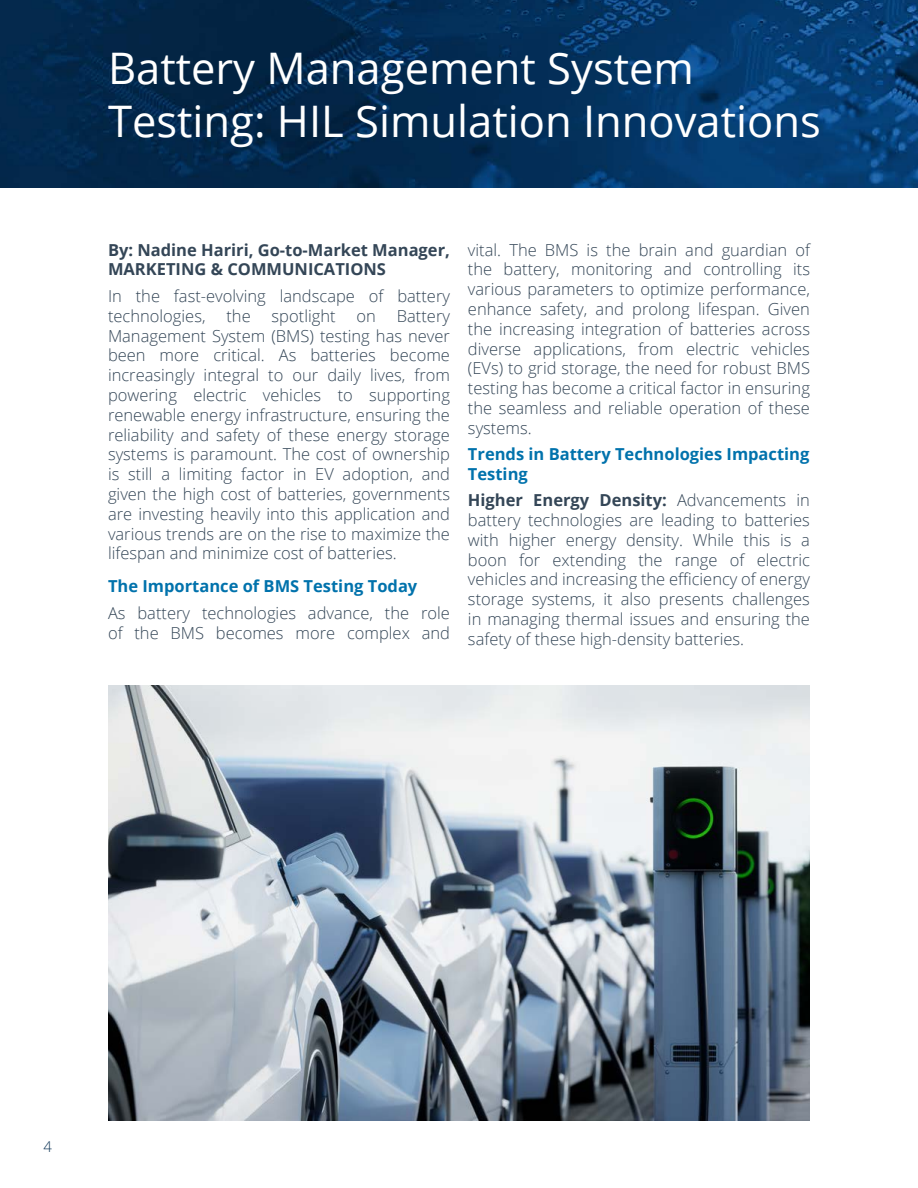
<style>
.page{position:relative;width:918px;height:1188px;background:#fff}
.page>*{position:absolute;margin:0;border:0;box-sizing:border-box;transform-origin:0 0}
.t1{font:43.5px/52.2px "Open Sans";color:#fff}
.t2{font:300 16.5px/19.8px "Open Sans";color:#344657;text-align:justify}
.t3{font:700 16.5px/19.5px "Open Sans";color:#0072ac}
.t4{font:700 16.5px/19.8px "Open Sans";color:#344657}
.t5{font:300 14.85px "Open Sans";color:#0b3254}
.s1{font-weight:700}
</style>
<div class="page">
<img style="left:0;top:0;width:918px;height:187px">
<img style="left:108px;top:685px;width:702px;height:435px">
<h1 class="t1" style="left:108px;top:41px;width:714px">Battery Management System<br>Testing: HIL Simulation Innovations</h1>
<p class="t4" style="left:108px;top:239px;width:344px">By: Nadine Hariri, Go-to-Market Manager,<br>MARKETING &amp; COMMUNICATIONS</p>
<p class="t2" style="left:108px;top:286px;width:344px">In the fast-evolving landscape of battery technologies,</p>
<p class="t2" style="left:226px;top:305px;width:26px">the</p>
<p class="t2" style="left:272px;top:305px;width:66px">spotlight</p>
<p class="t2" style="left:357px;top:305px;width:21px">on</p>
<p class="t2" style="left:108px;top:305px;width:344px;text-indent:289px">Battery Management System (BMS) testing has never been more critical. As batteries become increasingly integral to our daily lives, from powering electric vehicles to supporting renewable energy infrastructure, ensuring the reliability and safety of these energy storage systems is paramount. The cost of ownership is still a limiting factor in EV adoption, and given the high cost of batteries, governments are investing heavily into this application and various trends are on the rise to maximize the lifespan and minimize cost of batteries.</p>
<p class="t3" style="left:108px;top:576px;width:311px">The Importance of BMS Testing Today</p>
<p class="t2" style="left:108px;top:603px;width:344px">As battery technologies advance, the role of the BMS becomes more complex and</p>
<p class="t2" style="left:468px;top:239px;width:344px">vital. The BMS is the brain and guardian of the battery, monitoring and controlling its various parameters to optimize performance, enhance safety, and prolong lifespan. Given the increasing integration of batteries across diverse applications, from electric vehicles (EVs) to grid storage, the need for robust BMS testing has become a critical factor in ensuring the seamless and reliable operation of these systems.</p>
<p class="t3" style="left:468px;top:444px;width:343px">Trends in Battery Technologies Impacting<br>Testing</p>
<p class="t2" style="left:468px;top:490px;width:344px"><span class="s1">Higher Energy Density:</span> Advancements in battery technologies are leading to batteries with higher energy density. While this is a boon for extending the range of electric vehicles and increasing the efficiency of energy storage systems, it also presents challenges in managing thermal issues and ensuring the safety of these high-density batteries.</p>
<p class="t5" style="left:44px;top:1136px;width:10px">4</p>
</div>
